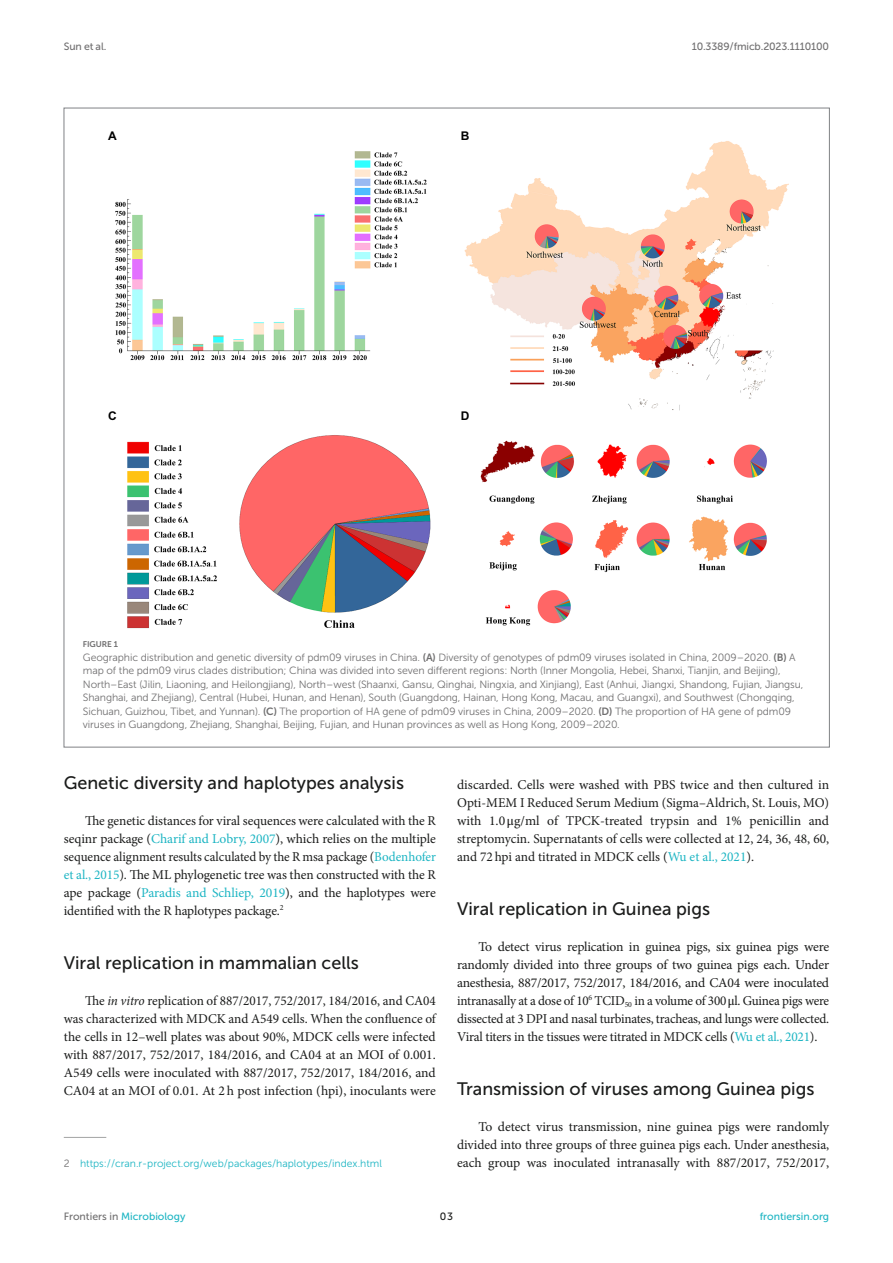
<style>
.page{position:relative;width:893px;height:1263px;background:#fff}
.page>*{position:absolute;margin:0;border:0;box-sizing:border-box;transform-origin:0 0}
.HEAD_2{font:18px "Museo Sans 500";color:#1b1c1b}
.TEXT_FLUSH{font:18px "Museo Sans 500";color:#1b1c1b}
.TEXT_FLUSH-2{font:13.5px/18px "Minion Pro";letter-spacing:-.005em;color:#1b1c1b;text-align:justify}
.t1{font:700 12px "Arial";color:#000}
.FIG_LEG{font:10.5px/13.5px "Museo Sans 300";letter-spacing:-.01em;color:#706f70}
.FOOTNOTE{font:10.5px "Museo Sans 300";color:#1db5c3}
.t2{font:10.5px "Museo Sans 500";color:#1db5c3}
.t3{font:10.5px "Museo Sans 500";letter-spacing:-.015em;color:#706f70}
.t4{font:10.5px "Museo Sans 500";color:#1b1c1b}
.FIG_HD{font:8.25px "Museo Sans 700";letter-spacing:-.01em;color:#706f70}
.s1{font-family:"Museo Sans 700"}
.s2{color:#1db5c3}
.s3{font-style:italic}
.s4{color:#706f70}
.s5{font-family:"STIX General"}
</style>
<div class="page">
<hr style="left:64px;top:1137px;width:42px;height:1px;background:#a2a3a3">
<img style="left:115px;top:141px;width:674px;height:487px">
<p class="t3" style="left:64px;top:41px;width:44px">Sun et al.</p>
<p class="t3" style="left:692px;top:41px;width:139px">10.3389/fmicb.2023.1110100</p>
<p class="t1" style="left:108px;top:127px;width:10px">A</p>
<p class="t1" style="left:461px;top:127px;width:10px">B</p>
<p class="t1" style="left:108px;top:407px;width:10px">C</p>
<p class="t1" style="left:461px;top:407px;width:10px">D</p>
<p class="FIG_HD" style="left:83px;top:640px;width:37px">FIGURE 1</p>
<p class="FIG_LEG" style="left:83px;top:650px;width:722px">Geographic distribution and genetic diversity of pdm09 viruses in China. <span class="s1">(A)</span> Diversity of genotypes of pdm09 viruses isolated in China, 2009–2020. <span class="s1">(B)</span> A map of the pdm09 virus clades distribution; China was divided into seven different regions: North (Inner Mongolia, Hebei, Shanxi, Tianjin, and Beijing), North–East (Jilin, Liaoning, and Heilongjiang), North–west (Shaanxi, Gansu, Qinghai, Ningxia, and Xinjiang), East (Anhui, Jiangxi, Shandong, Fujian, Jiangsu, Shanghai, and Zhejiang), Central (Hubei, Hunan, and Henan), South (Guangdong, Hainan, Hong Kong, Macau, and Guangxi), and Southwest (Chongqing, Sichuan, Guizhou, Tibet, and Yunnan). <span class="s1">(C)</span> The proportion of HA gene of pdm09 viruses in China, 2009–2020. <span class="s1">(D)</span> The proportion of HA gene of pdm09 viruses in Guangdong, Zhejiang, Shanghai, Beijing, Fujian, and Hunan provinces as well as Hong Kong, 2009–2020.</p>
<p class="HEAD_2" style="left:64px;top:773px;width:342px">Genetic diversity and haplotypes analysis</p>
<p class="TEXT_FLUSH-2" style="left:64px;top:812px;width:374px;text-indent:21px">The genetic distances for viral sequences were calculated with the R seqinr package (<span class="s2">Charif and Lobry, 2007</span>), which relies on the multiple sequence alignment results calculated by the R msa package (<span class="s2">Bodenhofer et al., 2015</span>). The ML phylogenetic tree was then constructed with the R ape package (<span class="s2">Paradis and Schliep, 2019</span>), and the haplotypes were identified with the R haplotypes package.<sup>2</sup></p>
<p class="TEXT_FLUSH" style="left:64px;top:953px;width:297px">Viral replication in mammalian cells</p>
<p class="TEXT_FLUSH-2" style="left:64px;top:992px;width:374px;text-indent:21px">The <span class="s3">in vitro</span> replication of 887/2017, 752/2017, 184/2016, and CA04 was characterized with MDCK and A549 cells. When the confluence of the cells in 12–well plates was about 90%, MDCK cells were infected with 887/2017, 752/2017, 184/2016, and CA04 at an MOI of 0.001.<br>A549 cells were inoculated with 887/2017, 752/2017, 184/2016, and CA04 at an MOI of 0.01. At 2h post infection (hpi), inoculants were</p>
<p class="FOOTNOTE" style="left:64px;top:1158px;width:320px"><span class="s4">2</span> https://cran.r-project.org/web/packages/haplotypes/index.html</p>
<p class="TEXT_FLUSH-2" style="left:457px;top:776px;width:374px">discarded. Cells were washed with PBS twice and then cultured in Opti-MEM I Reduced Serum Medium (Sigma–Aldrich, St. Louis, MO) with 1.0<span class="s5">μ</span>g/ml of TPCK-treated trypsin and 1% penicillin and streptomycin. Supernatants of cells were collected at 12, 24, 36, 48, 60, and 72hpi and titrated in MDCK cells (<span class="s2">Wu et al., 2021</span>).</p>
<p class="HEAD_2" style="left:457px;top:899px;width:255px">Viral replication in Guinea pigs</p>
<p class="TEXT_FLUSH-2" style="left:457px;top:938px;width:374px;text-indent:21px">To detect virus replication in guinea pigs, six guinea pigs were randomly divided into three groups of two guinea pigs each. Under anesthesia, 887/2017, 752/2017, 184/2016, and CA04 were inoculated intranasally at a dose of 10<sup>6</sup> TCID<sub>50</sub> in a volume of 300<span class="s5">μ</span>l. Guinea pigs were dissected at 3 DPI and nasal turbinates, tracheas, and lungs were collected.<br>Viral titers in the tissues were titrated in MDCK cells (<span class="s2">Wu et al., 2021</span>).</p>
<p class="HEAD_2" style="left:457px;top:1079px;width:359px">Transmission of viruses among Guinea pigs</p>
<p class="TEXT_FLUSH-2" style="left:457px;top:1118px;width:374px;text-indent:21px">To detect virus transmission, nine guinea pigs were randomly divided into three groups of three guinea pigs each. Under anesthesia, each group was inoculated intranasally with 887/2017, 752/2017,</p>
<p class="t2" style="left:64px;top:1211px;width:123px"><span class="s4">Frontiers in</span> Microbiology</p>
<p class="t4" style="left:440px;top:1211px;width:15px">03</p>
<p class="t2" style="left:760px;top:1211px;width:71px">frontiersin.org</p>
</div>
